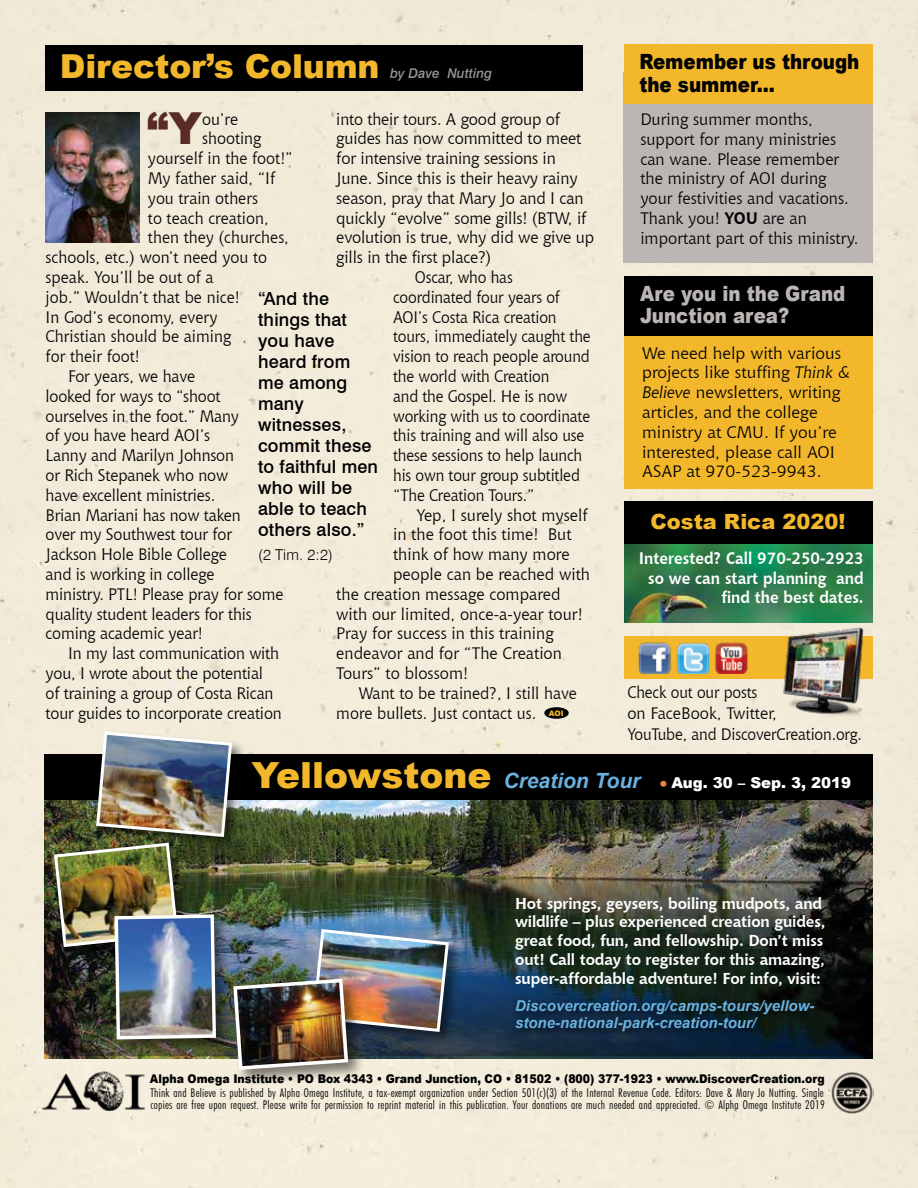
<style>
.page{position:relative;width:918px;height:1188px;background:#f3ecda}
.page>*{position:absolute;margin:0;border:0;box-sizing:border-box;transform-origin:0 0}
.t1{font:900 44.1px "Arial";color:#582b24}
.t2{font:900 33px "Arial";letter-spacing:-.005em;color:#f3b72b}
.t3{font:900 21px/22.5px "Arial";color:#000;scale:.87 1}
.t4{font:900 21px/22.5px "Arial";color:#bbb6b4;scale:.87 1}
.t5{font:italic 700 21px "Arial";color:#6ab1e0}
.t6{font:900 21px "Arial";color:#f3b72b}
.t7{font:500 18px/21px "Swiss 721 BT";letter-spacing:.01em;color:#000}
.t8{font:16.5px/19.8px "Chianti BT";letter-spacing:-.01em;color:#000}
.t9{font:16.5px/21px "Chianti BT";letter-spacing:-.01em;color:#000;scale:.95 1}
.t10{font:16.5px/19.8px "Chianti BT";letter-spacing:-.01em;color:#000;scale:1.05 1}
.t11{font:700 16.5px/19.8px "Chianti BT";color:#fff;text-align:right;scale:.95 1}
.t12{font:700 15.75px/18.8px "Chianti BT";letter-spacing:-.01em;color:#fff}
.t13{font:italic 700 15px/16.5px "Arial";color:#6ab1e0}
.t14{font:900 15px "Arial";color:#fff}
.t15{font:300 15px "Swiss 721 BT";color:#000}
.t16{font:italic 500 13.5px "Swiss 721 BT";color:#939598}
.t17{font:300 condensed 12px/12px "Futura BT";letter-spacing:.02em;color:#000}
.t18{font:900 12px "Arial";color:#000;scale:.91 1}
.t19{font:900 7.5px "Arial";color:#f3b72b}
.s1{font-weight:700}
.s2{font-style:italic}
.s3{font-weight:700;font-size:21px;color:#ef843d}
.s4{font-weight:900;font-style:normal;font-size:36px;color:#f3b72b}
</style>
<div class="page">
<img style="left:44px;top:799px;width:829px;height:259px">
<div style="left:44px;top:754px;width:829px;height:45px;background:#000"></div>
<div style="left:623px;top:72px;width:250px;height:191px;background:#bbb6b4"></div>
<img style="left:624px;top:543px;width:249px;height:79px">
<img style="left:51px;top:855px;width:818px;height:198px">
<div style="left:48px;top:852px;width:824px;height:204px;border:2px solid #000"></div>
<div style="left:45px;top:45px;width:538px;height:45px;background:#000"></div>
<img style="left:830px;top:1071px;width:44px;height:43px">
<img style="left:40px;top:1070px;width:106px;height:41px">
<img style="left:46px;top:112px;width:93px;height:131px">
<div style="left:249px;top:758px;width:405px;height:43px;background:#000"></div>
<div style="left:624px;top:501px;width:249px;height:42px;background:#000"></div>
<div style="left:624px;top:45px;width:249px;height:59px;background:#f3b72b"></div>
<div style="left:545px;top:708px;width:23px;height:10px;background:#000;border-radius:50%"></div>
<div style="left:544px;top:707px;width:25px;height:12px;border:2px solid #000;border-radius:50%"></div>
<div style="left:510px;top:995px;width:314px;height:46px;background:#000;opacity:.86"></div>
<div style="left:624px;top:304px;width:248px;height:185px;background:#f3b72b"></div>
<div style="left:624px;top:276px;width:249px;height:59px;background:#000"></div>
<div style="left:624px;top:636px;width:249px;height:43px;background:#f3b72b"></div>
<img style="left:781px;top:627px;width:85px;height:91px">
<img style="left:638px;top:642px;width:110px;height:32px">
<div style="left:311px;top:927px;width:152px;height:119px;background:#000;opacity:.5"></div>
<div style="left:231px;top:977px;width:134px;height:109px;background:#000;opacity:.5"></div>
<img style="left:52px;top:730px;width:399px;height:342px">
<h2 class="t2" style="left:60px;top:42px;width:321px">Director’s Column</h2>
<p class="t16" style="left:390px;top:65px;width:104px">by Dave Nutting</p>
<p class="t3" style="left:639px;top:50px;width:255px">Remember us through the summer...</p>
<p class="t8" style="left:336px;top:108px;width:225px">into their tours. A good group of</p>
<p class="t8" style="left:336px;top:128px;width:247px">guides has now committed to meet</p>
<p class="t8" style="left:336px;top:148px;width:221px">for intensive training sessions in</p>
<p class="t8" style="left:336px;top:168px;width:243px">June. Since this is their heavy rainy</p>
<p class="t8" style="left:336px;top:188px;width:249px">season, pray that Mary Jo and I can</p>
<p class="t8" style="left:336px;top:207px;width:252px">quickly “evolve” some gills! (BTW, if</p>
<p class="t8" style="left:336px;top:227px;width:259px">evolution is true, why did we give up</p>
<p class="t8" style="left:336px;top:247px;width:157px">gills in the first place?)</p>
<p class="t9" style="left:415px;top:266px;width:105px">Oscar, who has</p>
<p class="t9" style="left:393px;top:286px;width:177px">coordinated four years of</p>
<p class="t9" style="left:393px;top:306px;width:174px">AOI’s Costa Rica creation</p>
<p class="t9" style="left:393px;top:326px;width:210px">tours, immediately caught the</p>
<p class="t9" style="left:393px;top:345px;width:209px">vision to reach people around</p>
<p class="t9" style="left:393px;top:365px;width:166px">the world with Creation</p>
<p class="t9" style="left:393px;top:385px;width:185px">and the Gospel. He is now</p>
<p class="t9" style="left:393px;top:405px;width:209px">working with us to coordinate</p>
<p class="t9" style="left:393px;top:425px;width:203px">this training and will also use</p>
<p class="t9" style="left:393px;top:444px;width:201px">these sessions to help launch</p>
<p class="t9" style="left:393px;top:464px;width:198px">his own tour group subtitled</p>
<p class="t9" style="left:393px;top:484px;width:150px">“The Creation Tours.”</p>
<p class="t8" style="left:417px;top:504px;width:173px">Yep, I surely shot myself</p>
<p class="t8" style="left:393px;top:524px;width:180px">in the foot this time! But</p>
<p class="t8" style="left:393px;top:544px;width:178px">think of how many more</p>
<p class="t8" style="left:393px;top:564px;width:198px">people can be reached with</p>
<p class="t8" style="left:336px;top:584px;width:226px">the creation message compared</p>
<p class="t8" style="left:336px;top:603px;width:248px">with our limited, once-a-year tour!</p>
<p class="t8" style="left:336px;top:623px;width:219px">Pray for success in this training</p>
<p class="t8" style="left:336px;top:643px;width:227px">endeavor and for “The Creation</p>
<p class="t8" style="left:336px;top:663px;width:133px">Tours” to blossom!</p>
<p class="t8" style="left:359px;top:683px;width:220px">Want to be trained?, I still have</p>
<p class="t8" style="left:336px;top:702px;width:202px">more bullets. Just contact us.</p>
<p class="t8" style="left:640px;top:109px;width:220px">During summer months, support for many ministries can wane. Please remember the ministry of AOI during your festivities and vacations.<br>Thank you! <span class="s1">YOU</span> are an important part of this ministry.</p>
<h1 class="t1" style="left:147px;top:97px;width:57px">“Y</h1>
<p class="t8" style="left:202px;top:108px;width:38px">ou’re</p>
<p class="t8" style="left:202px;top:128px;width:61px">shooting</p>
<p class="t8" style="left:148px;top:148px;width:146px">yourself in the foot!”</p>
<p class="t8" style="left:148px;top:168px;width:129px">My father said, “If</p>
<p class="t8" style="left:148px;top:188px;width:112px">you train others</p>
<p class="t8" style="left:148px;top:207px;width:122px">to teach creation,</p>
<p class="t8" style="left:148px;top:227px;width:143px">then they (churches,</p>
<p class="t8" style="left:46px;top:247px;width:223px">schools, etc.) won’t need you to</p>
<p class="t8" style="left:46px;top:267px;width:170px">speak. You’ll be out of a</p>
<p class="t8" style="left:46px;top:287px;width:196px">job.” Wouldn’t that be nice!</p>
<p class="t8" style="left:46px;top:306px;width:174px">In God’s economy, every</p>
<p class="t8" style="left:46px;top:326px;width:187px">Christian should be aiming</p>
<p class="t8" style="left:46px;top:346px;width:96px">for their foot!</p>
<p class="t8" style="left:68px;top:366px;width:129px">For years, we have</p>
<p class="t8" style="left:46px;top:386px;width:177px">looked for ways to “shoot</p>
<p class="t8" style="left:46px;top:405px;width:195px">ourselves in the foot.” Many</p>
<p class="t8" style="left:46px;top:425px;width:166px">of you have heard AOI’s</p>
<p class="t8" style="left:46px;top:445px;width:190px">Lanny and Marilyn Johnson</p>
<p class="t8" style="left:46px;top:465px;width:184px">or Rich Stepanek who now</p>
<p class="t8" style="left:46px;top:485px;width:171px">have excellent ministries.</p>
<p class="t8" style="left:46px;top:504px;width:197px">Brian Mariani has now taken</p>
<p class="t8" style="left:46px;top:524px;width:188px">over my Southwest tour for</p>
<p class="t8" style="left:46px;top:544px;width:183px">Jackson Hole Bible College</p>
<p class="t8" style="left:46px;top:564px;width:170px">and is working in college</p>
<p class="t8" style="left:46px;top:584px;width:239px">ministry. PTL! Please pray for some</p>
<p class="t8" style="left:46px;top:603px;width:208px">quality student leaders for this</p>
<p class="t8" style="left:46px;top:623px;width:159px">coming academic year!</p>
<p class="t8" style="left:68px;top:643px;width:213px">In my last communication with</p>
<p class="t8" style="left:46px;top:663px;width:219px">you, I wrote about the potential</p>
<p class="t8" style="left:46px;top:683px;width:229px">of training a group of Costa Rican</p>
<p class="t8" style="left:46px;top:702px;width:238px">tour guides to incorporate creation</p>
<p class="t4" style="left:640px;top:282px;width:237px">Are you in the Grand<br>Junction area?</p>
<p class="t7" style="left:258px;top:288px;width:121px">“And the things that you have heard from me among many witnesses, commit these to faithful men who will be able to teach others also.”</p>
<p class="t15" style="left:258px;top:546px;width:76px">(2 Tim. 2:2)</p>
<p class="t10" style="left:642px;top:342px;width:199px">We need help with various projects like stuffing <span class="s2">Think &amp;<br>Believe</span> newsletters, writing articles, and the college ministry at CMU. If you’re interested, please call AOI<br>ASAP at 970-523-9943.</p>
<p class="t6" style="left:650px;top:506px;width:196px">Costa Rica 2020!</p>
<p class="t11" style="left:639px;top:547px;width:238px">Interested? Call 970-250-2923 so we can start planning and find the best dates.</p>
<p class="t9" style="left:627px;top:681px;width:248px">Check out our posts<br>on FaceBook, Twitter,<br>YouTube, and DiscoverCreation.org.</p>
<p class="t14" style="left:660px;top:772px;width:193px"><span class="s3">•</span> Aug. 30 – Sep. 3, 2019</p>
<p class="t19" style="left:549px;top:707px;width:17px">AOI</p>
<p class="t5" style="left:252px;top:767px;width:390px"><span class="s4">Yellowstone</span> Creation Tour</p>
<p class="t12" style="left:515px;top:893px;width:312px">Hot springs, geysers, boiling mudpots, and wildlife – plus experienced creation guides, great food, fun, and fellowship. Don’t miss out! Call today to register for this amazing, super-affordable adventure! For info, visit:</p>
<p class="t13" style="left:515px;top:998px;width:301px">Discovercreation.org/camps-tours/yellow&shy;stone-national-park-creation-tour/</p>
<p class="t18" style="left:150px;top:1070px;width:743px">Alpha Omega Institute • PO Box 4343 • Grand Junction, CO • 81502 • (800) 377-1923 • www.DiscoverCreation.org</p>
<p class="t17" style="left:150px;top:1087px;width:676px">Think and Believe is published by Alpha Omega Institute, a tax-exempt organization under Section 501(c)(3) of the Internal Revenue Code. Editors: Dave &amp; Mary Jo Nutting. Single copies are free upon request. Please write for permission to reprint material in this publication. Your donations are much needed and appreciated. © Alpha Omega Institute 2019</p>
</div>
